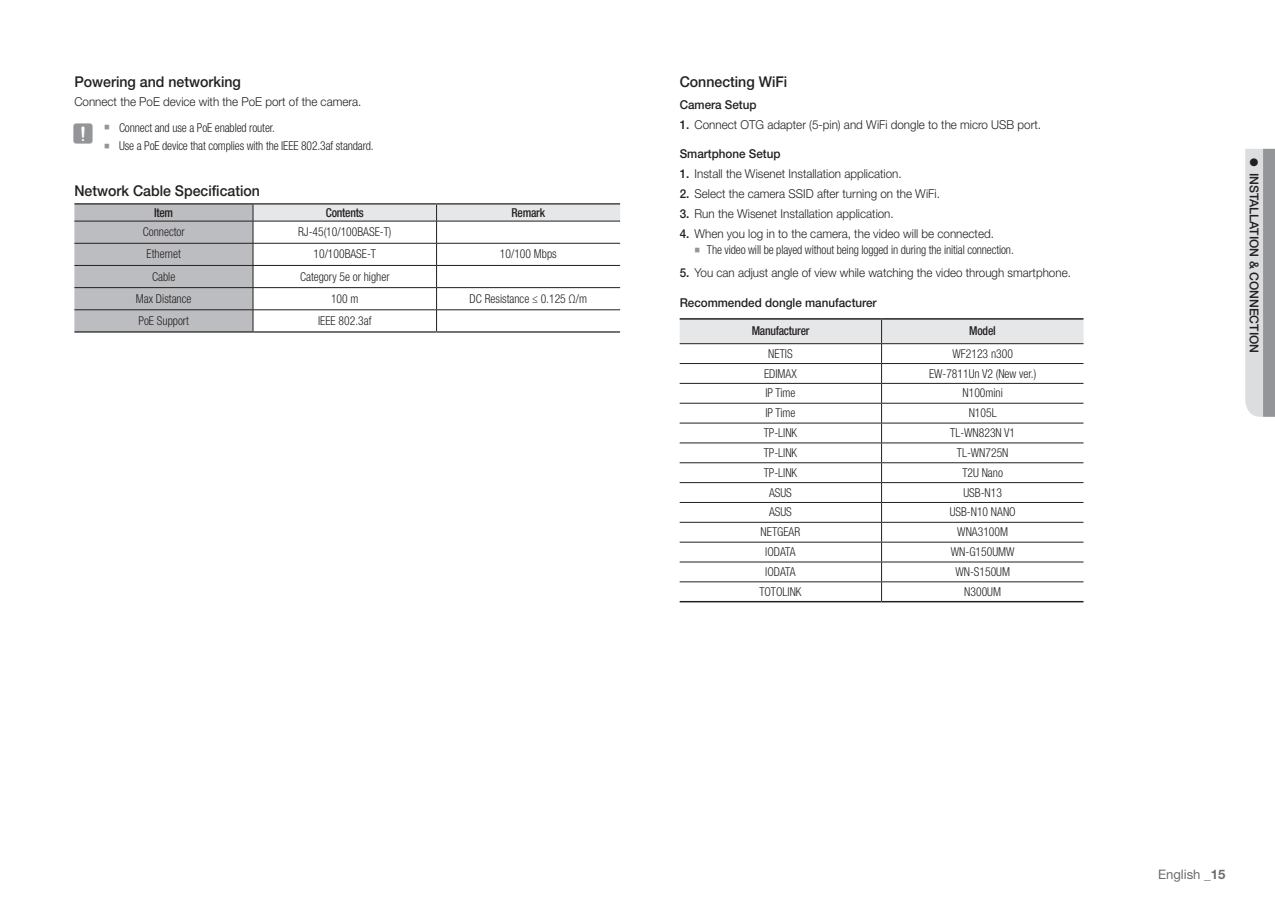
<style>
.page{position:relative;width:1275px;height:903px;background:#fff}
.page>*{position:absolute;margin:0;border:0;box-sizing:border-box;transform-origin:0 0}
.t1{font:500 14.88px "Helvetica Neue LT Std";color:#231f20;scale:.95 1}
.t2{font:13.12px "Helvetica Neue LT Std";color:#6c6d70}
.t3{font:300 condensed 12.25px/18.2px "Helvetica Neue LT Std";color:#231f20;scale:.95 1}
.t4{font:300 12.25px "Helvetica Neue LT Std";color:#231f20;scale:.95 1}
.t5{font:500 12.25px "Helvetica Neue LT Std";color:#231f20;scale:.95 1}
.t6{font:500 condensed 12.25px "Helvetica Neue LT Std";letter-spacing:-.02em;color:#231f20;scale:.95 1}
.t7{font:500 12.25px "Helvetica Neue LT Std";color:#231f20}
.s1{font-weight:500}
.s2{font-weight:500;font-stretch:normal}
.s3{font-stretch:normal}
.s4{font-weight:700}
</style>
<div class="page">
<hr style="left:74px;top:203px;width:179px;height:1px;background:#231f20">
<hr style="left:253px;top:203px;width:184px;height:1px;background:#231f20">
<hr style="left:437px;top:203px;width:183px;height:1px;background:#231f20">
<svg style="left:74px;top:204px;width:546px;height:127px"></svg>
<hr style="left:74px;top:331px;width:179px;height:2px;background:#231f20">
<hr style="left:253px;top:331px;width:184px;height:2px;background:#231f20">
<hr style="left:437px;top:331px;width:183px;height:2px;background:#231f20">
<svg style="left:680px;top:320px;width:403px;height:281px"></svg>
<hr style="left:680px;top:318px;width:202px;height:2px;background:#231f20">
<hr style="left:882px;top:318px;width:201px;height:2px;background:#231f20">
<hr style="left:680px;top:601px;width:202px;height:1px;background:#231f20">
<hr style="left:882px;top:601px;width:201px;height:1px;background:#231f20">
<svg style="left:1245px;top:149px;width:30px;height:268px;background:#bfc1c3"></svg>
<p class="t1" style="left:74px;top:73px;width:177px">Powering and networking</p>
<p class="t4" style="left:74px;top:94px;width:304px">Connect the PoE device with the PoE port of the camera.</p>
<p class="t3" style="left:119px;top:118px;width:270px">Connect and use a PoE enabled router.<br>Use a PoE device that complies with the IEEE 802.3af standard.</p>
<p class="t1" style="left:74px;top:182px;width:197px">Network Cable Specification</p>
<p class="t6" style="left:154px;top:205px;width:22px">Item</p>
<p class="t6" style="left:326px;top:205px;width:41px">Contents</p>
<p class="t6" style="left:512px;top:205px;width:37px">Remark</p>
<p class="t3" style="left:143px;top:223px;width:46px">Connector</p>
<p class="t3" style="left:298px;top:223px;width:100px">RJ-45(10/100BASE-T)</p>
<p class="t3" style="left:147px;top:245px;width:38px">Ethernet</p>
<p class="t3" style="left:313px;top:245px;width:67px">10/100BASE-T</p>
<p class="t3" style="left:500px;top:245px;width:61px">10/100 Mbps</p>
<p class="t3" style="left:152px;top:267px;width:26px">Cable</p>
<p class="t3" style="left:300px;top:267px;width:96px">Category 5e or higher</p>
<p class="t3" style="left:136px;top:289px;width:60px">Max Distance</p>
<p class="t3" style="left:331px;top:289px;width:30px">100 m</p>
<p class="t3" style="left:470px;top:289px;width:125px">DC Resistance ≤ 0.125 Ω/m</p>
<p class="t3" style="left:138px;top:311px;width:55px">PoE Support</p>
<p class="t3" style="left:318px;top:311px;width:58px">IEEE 802.3af</p>
<p class="t1" style="left:680px;top:73px;width:115px">Connecting WiFi</p>
<p class="t5" style="left:680px;top:97px;width:82px">Camera Setup</p>
<p class="t4" style="left:680px;top:117px;width:382px"><span class="s1">1.</span> Connect OTG adapter (5-pin) and WiFi dongle to the micro USB port.</p>
<p class="t5" style="left:680px;top:147px;width:108px">Smartphone Setup</p>
<p class="t4" style="left:680px;top:166px;width:235px"><span class="s1">1.</span> Install the Wisenet Installation application.</p>
<p class="t4" style="left:680px;top:186px;width:275px"><span class="s1">2.</span> Select the camera SSID after turning on the WiFi.</p>
<p class="t4" style="left:680px;top:206px;width:227px"><span class="s1">3.</span> Run the Wisenet Installation application.</p>
<p class="t3" style="left:707px;top:225px;width:324px;line-height:16.4px;text-indent:-27px"><span class="s2">4.</span> <span class="s3">When you log in to the camera, the video will be connected.<br></span>The video will be played without being logged in during the initial connection.</p>
<p class="t4" style="left:680px;top:265px;width:413px"><span class="s1">5.</span> You can adjust angle of view while watching the video through smartphone.</p>
<p class="t5" style="left:680px;top:295px;width:209px">Recommended dongle manufacturer</p>
<p class="t6" style="left:752px;top:324px;width:62px">Manufacturer</p>
<p class="t6" style="left:969px;top:324px;width:29px">Model</p>
<p class="t3" style="left:768px;top:344px;width:27px">NETIS</p>
<p class="t3" style="left:952px;top:344px;width:65px">WF2123 n300</p>
<p class="t3" style="left:764px;top:364px;width:36px">EDIMAX</p>
<p class="t3" style="left:929px;top:364px;width:114px">EW-7811Un V2 (New ver.)</p>
<p class="t3" style="left:765px;top:384px;width:33px">IP Time</p>
<p class="t3" style="left:962px;top:384px;width:44px">N100mini</p>
<p class="t3" style="left:765px;top:404px;width:33px">IP Time</p>
<p class="t3" style="left:969px;top:404px;width:31px">N105L</p>
<p class="t3" style="left:764px;top:423px;width:37px">TP-LINK</p>
<p class="t3" style="left:950px;top:423px;width:70px">TL-WN823N V1</p>
<p class="t3" style="left:764px;top:443px;width:37px">TP-LINK</p>
<p class="t3" style="left:957px;top:443px;width:56px">TL-WN725N</p>
<p class="t3" style="left:764px;top:463px;width:37px">TP-LINK</p>
<p class="t3" style="left:962px;top:463px;width:44px">T2U Nano</p>
<p class="t3" style="left:769px;top:483px;width:26px">ASUS</p>
<p class="t3" style="left:963px;top:483px;width:42px">USB-N13</p>
<p class="t3" style="left:769px;top:503px;width:26px">ASUS</p>
<p class="t3" style="left:950px;top:503px;width:71px">USB-N10 NANO</p>
<p class="t3" style="left:761px;top:523px;width:43px">NETGEAR</p>
<p class="t3" style="left:957px;top:523px;width:55px">WNA3100M</p>
<p class="t3" style="left:765px;top:543px;width:33px">IODATA</p>
<p class="t3" style="left:951px;top:543px;width:69px">WN-G150UMW</p>
<p class="t3" style="left:765px;top:562px;width:33px">IODATA</p>
<p class="t3" style="left:955px;top:562px;width:59px">WN-S150UM</p>
<p class="t3" style="left:759px;top:582px;width:46px">TOTOLINK</p>
<p class="t3" style="left:964px;top:582px;width:40px">N300UM</p>
<p class="t7" style="left:1261px;top:173px;width:182px;rotate:90deg">INSTALLATION &amp; CONNECTION</p>
<p class="t2" style="left:1158px;top:867px;width:69px">English _<span class="s4">15</span></p>
</div>
